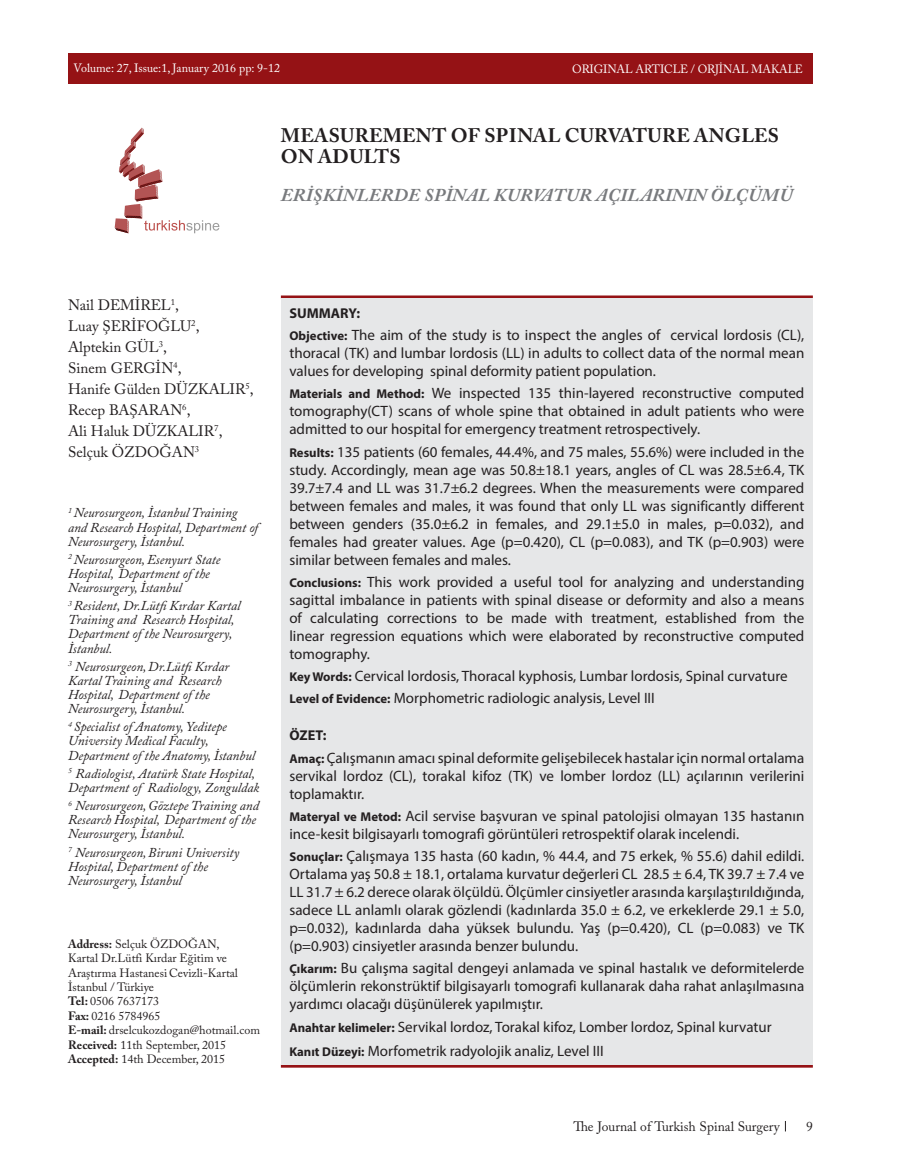
<style>
.page{position:relative;width:898px;height:1174px;background:#fff}
.page>*{position:absolute;margin:0;border:0;box-sizing:border-box;transform-origin:0 0}
.İNG_başlık{font:700 19.5px/21px "Adobe Caslon Pro";letter-spacing:.015em;color:#231f20}
.TR_başlık{font:italic 700 18px "Adobe Caslon Pro";letter-spacing:.015em;color:#787a7d}
.Özet_metin{font:15px/18px "Myriad Pro";color:#231f20;text-align:justify}
.yazarlar{font:15px "Adobe Caslon Pro";color:#231f20}
.özet_başlık_başlık{font:700 14.25px "Myriad Pro";color:#231f20}
.kurum{font:italic 13.5px/14.1px "Adobe Caslon Pro";color:#231f20}
.METİN{font:13.5px "Adobe Caslon Pro";color:#231f20}
.Adres{font:12px/14.4px "Adobe Caslon Pro";color:#231f20}
.t1{font:12px "Adobe Caslon Pro";color:#fff}
.s1{font-weight:700}
.s2{font-weight:700;font-size:12.75px}
</style>
<div class="page">
<div style="left:68px;top:54px;width:744px;height:30px;background:#951215"></div>
<hr style="left:281px;top:295px;width:531px;height:3px;background:#951215">
<hr style="left:281px;top:1064px;width:531px;height:3px;background:#951215">
<svg style="left:115px;top:128px;width:104px;height:105px"></svg>
<div style="left:281px;top:298px;width:531px;height:766px;background:#e6e7e8"></div>
<p class="t1" style="left:74px;top:61px;width:208px">Volume: 27, Issue:1, January 2016 pp: 9-12</p>
<p class="t1" style="left:572px;top:62px;width:232px">ORIGINAL ARTICLE / ORJİNAL MAKALE</p>
<p class="İNG_başlık" style="left:281px;top:125px;width:499px">MEASUREMENT OF SPINAL CURVATURE ANGLES<br>ON ADULTS</p>
<p class="TR_başlık" style="left:281px;top:184px;width:513px">ERİŞKİNLERDE SPİNAL KURVATUR AÇILARININ ÖLÇÜMÜ</p>
<p class="yazarlar" style="left:68px;top:295px;width:112px">Nail DEMİREL<sup>1</sup>,</p>
<p class="yazarlar" style="left:68px;top:316px;width:133px">Luay ŞERİFOĞLU<sup>2</sup>,</p>
<p class="yazarlar" style="left:68px;top:337px;width:100px">Alptekin GÜL<sup>3</sup>,</p>
<p class="yazarlar" style="left:68px;top:358px;width:115px">Sinem GERGİN<sup>4</sup>,</p>
<p class="yazarlar" style="left:68px;top:379px;width:187px">Hanife Gülden DÜZKALIR<sup>5</sup>,</p>
<p class="yazarlar" style="left:68px;top:400px;width:124px">Recep BAŞARAN<sup>6</sup>,</p>
<p class="yazarlar" style="left:68px;top:421px;width:156px">Ali Haluk DÜZKALIR<sup>7</sup>,</p>
<p class="yazarlar" style="left:68px;top:442px;width:133px">Selçuk ÖZDOĞAN<sup>3</sup></p>
<p class="kurum" style="left:68px;top:506px;width:192px"><sup>1</sup> Neurosurgeon, İstanbul Training and Research Hospital, Department of<br>Neurosurgery, İstanbul.</p>
<p class="kurum" style="left:68px;top:552px;width:154px"><sup>2</sup> Neurosurgeon,Esenyurt State<br>Hospital, Department of the<br>Neurosurgery, İstanbul</p>
<p class="kurum" style="left:68px;top:598px;width:174px"><sup>3</sup> Resident, Dr.LütfiKırdar Kartal<br>Training and Research Hospital,<br>Department of the Neurosurgery,<br>İstanbul.</p>
<p class="kurum" style="left:68px;top:659px;width:163px"><sup>3</sup> Neurosurgeon,Dr.LütfiKırdar<br>Kartal Training and Research<br>Hospital, Department of the<br>Neurosurgery, İstanbul.</p>
<p class="kurum" style="left:68px;top:719px;width:188px"><sup>4</sup> Specialist of Anatomy, Yeditepe<br>University Medical Faculty,<br>Department of the Anatomy, İstanbul</p>
<p class="kurum" style="left:68px;top:766px;width:192px"><sup>5</sup> Radiologist, Atatürk State Hospital,<br>Department of Radiology, Zonguldak</p>
<p class="kurum" style="left:68px;top:798px;width:192px"><sup>6</sup> Neurosurgeon,Göztepe Training and<br>Research Hospital, Department of the<br>Neurosurgery, İstanbul.</p>
<p class="kurum" style="left:68px;top:845px;width:172px"><sup>7</sup> Neurosurgeon,Biruni University<br>Hospital, Department of the<br>Neurosurgery, İstanbul</p>
<p class="Adres" style="left:68px;top:936px;width:171px"><span class="s1">Address:</span> Selçuk ÖZDOĞAN,<br>Kartal Dr.Lütfi Kırdar Eğitim ve<br>Araştırma HastanesiCevizli-Kartal<br>İstanbul / Türkiye</p>
<p class="Adres" style="left:68px;top:994px;width:93px"><span class="s1">Tel:</span> 0506 7637173</p>
<p class="Adres" style="left:68px;top:1008px;width:94px"><span class="s1">Fax:</span> 0216 5784965</p>
<p class="Adres" style="left:68px;top:1022px;width:193px"><span class="s1">E-mail:</span> drselcukozdogan@hotmail.com</p>
<p class="Adres" style="left:68px;top:1037px;width:160px"><span class="s1">Received:</span> 11th September, 2015</p>
<p class="Adres" style="left:68px;top:1051px;width:159px"><span class="s1">Accepted:</span> 14th December, 2015</p>
<p class="özet_başlık_başlık" style="left:289px;top:303px;width:72px">SUMMARY:</p>
<p class="Özet_metin" style="left:289px;top:326px;width:516px"><span class="s2">Objective:</span> The aim of the study is to inspect the angles of cervical lordosis (CL), thoracal (TK) and lumbar lordosis (LL) in adults to collect data of the normal mean values for developing spinal deformity patient population.</p>
<p class="Özet_metin" style="left:289px;top:384px;width:516px"><span class="s2">Materials and Method:</span> We inspected 135 thin-layered reconstructive computed tomography(CT) scans of whole spine that obtained in adult patients who were admitted to our hospital for emergency treatment retrospectively.</p>
<p class="Özet_metin" style="left:289px;top:442px;width:516px"><span class="s2">Results:</span> 135 patients (60 females, 44.4%, and 75 males, 55.6%) were included in the study. Accordingly, mean age was 50.8±18.1 years, angles of CL was 28.5±6.4, TK 39.7±7.4 and LL was 31.7±6.2 degrees. When the measurements were compared between females and males, it was found that only LL was significantly different between genders (35.0±6.2 in females, and 29.1±5.0 in males, p=0.032), and females had greater values. Age (p=0.420), CL (p=0.083), and TK (p=0.903) were similar between females and males.</p>
<p class="Özet_metin" style="left:289px;top:572px;width:516px"><span class="s2">Conclusions:</span> This work provided a useful tool for analyzing and understanding sagittal imbalance in patients with spinal disease or deformity and also a means of calculating corrections to be made with treatment, established from the linear regression equations which were elaborated by reconstructive computed tomography.</p>
<p class="Özet_metin" style="left:289px;top:667px;width:499px"><span class="s2">Key Words:</span> Cervical lordosis, Thoracal kyphosis, Lumbar lordosis, Spinal curvature</p>
<p class="Özet_metin" style="left:289px;top:689px;width:367px"><span class="s2">Level of Evidence:</span> Morphometric radiologic analysis, Level III</p>
<p class="özet_başlık_başlık" style="left:289px;top:726px;width:39px">ÖZET:</p>
<p class="Özet_metin" style="left:289px;top:748px;width:516px"><span class="s2">Amaç:</span> Çalışmanın amacı spinal deformite gelişebilecek hastalar için normal ortalama servikal lordoz (CL), torakal kifoz (TK) ve lomber lordoz (LL) açılarının verilerini toplamaktır.</p>
<p class="Özet_metin" style="left:289px;top:806px;width:516px"><span class="s2">Materyal ve Metod:</span> Acil servise başvuran ve spinal patolojisi olmayan 135 hastanın ince-kesit bilgisayarlı tomografi görüntüleri retrospektif olarak incelendi.</p>
<p class="Özet_metin" style="left:289px;top:847px;width:516px"><span class="s2">Sonuçlar:</span> Çalışmaya 135 hasta (60 kadın, % 44.4, and 75 erkek, % 55.6) dahil edildi.<br>Ortalama yaş 50.8 ± 18.1, ortalama kurvatur değerleri CL 28.5 ± 6.4, TK 39.7 ± 7.4 ve LL 31.7 ± 6.2 derece olarak ölçüldü. Ölçümler cinsiyetler arasında karşılaştırıldığında, sadece LL anlamlı olarak gözlendi (kadınlarda 35.0 ± 6.2, ve erkeklerde 29.1 ± 5.0, p=0.032), kadınlarda daha yüksek bulundu. Yaş (p=0.420), CL (p=0.083) ve TK (p=0.903) cinsiyetler arasında benzer bulundu.</p>
<p class="Özet_metin" style="left:289px;top:959px;width:516px"><span class="s2">Çıkarım:</span> Bu çalışma sagital dengeyi anlamada ve spinal hastalık ve deformitelerde ölçümlerin rekonstrüktif bilgisayarlı tomografi kullanarak daha rahat anlaşılmasına yardımcı olacağı düşünülerek yapılmıştır.</p>
<p class="Özet_metin" style="left:289px;top:1017px;width:483px"><span class="s2">Anahtar kelimeler:</span> Servikal lordoz, Torakal kifoz, Lomber lordoz, Spinal kurvatur</p>
<p class="Özet_metin" style="left:289px;top:1041px;width:315px"><span class="s2">Kanıt Düzeyi:</span> Morfometrik radyolojik analiz, Level III</p>
<p class="METİN" style="left:573px;top:1118px;width:208px">The Journal of Turkish Spinal Surgery</p>
<p class="METİN" style="left:805px;top:1118px;width:8px">9</p>
</div>
